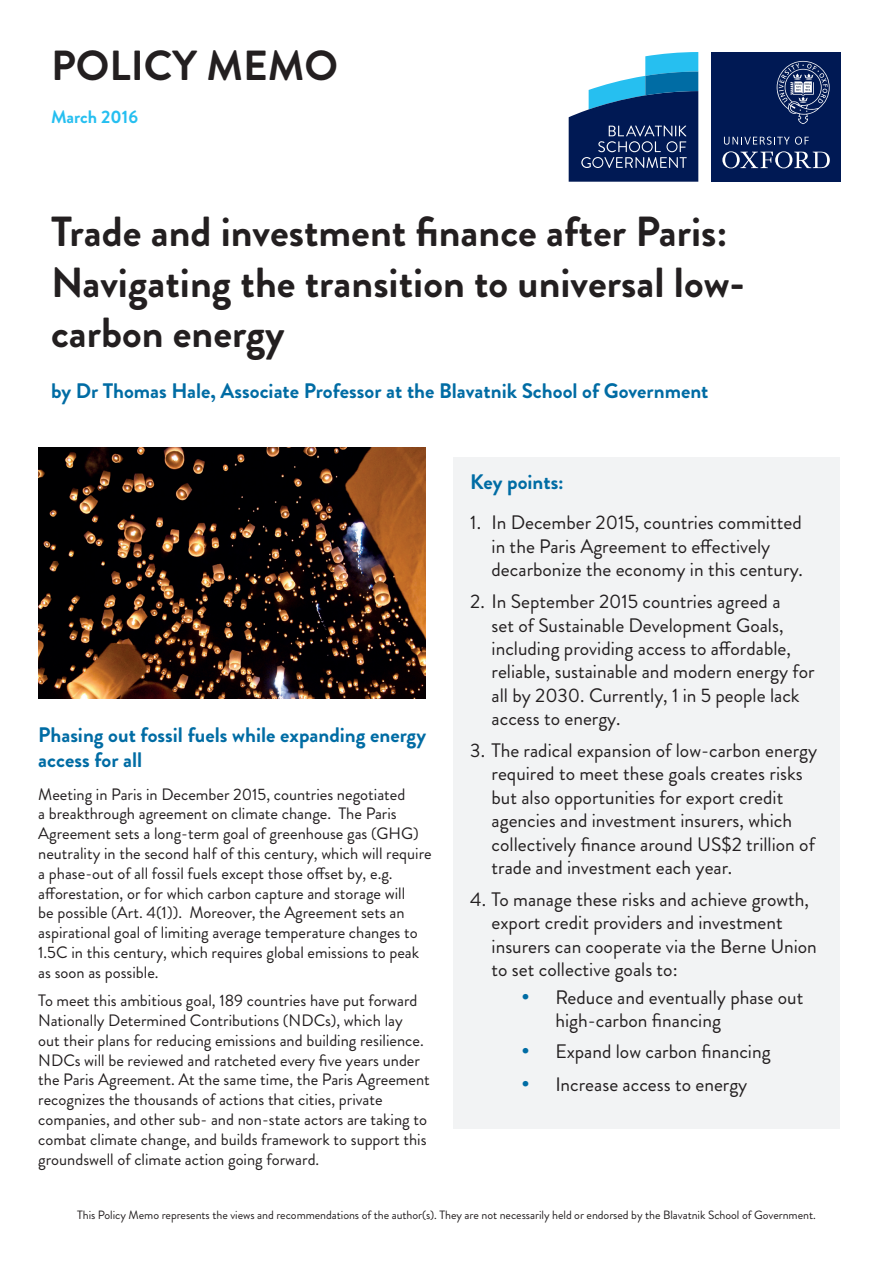
<style>
.page{position:relative;width:893px;height:1263px;background:#fff}
.page>*{position:absolute;margin:0;border:0;box-sizing:border-box;transform-origin:0 0}
.t1{font:700 42px/50.4px "Brandon Grotesque";color:#231f20}
.t2{font:700 21px/25.2px "Brandon Grotesque";color:#006ca4}
.t3{font:19.5px/23.4px "Brandon Grotesque";color:#231f20}
.t4{font:700 18px "Brandon Grotesque";color:#26bff0}
.t5{font:16.5px/19.8px "Brandon Grotesque";color:#231f20}
.t6{font:12px "Brandon Grotesque";letter-spacing:-.005em;color:#231f20}
.s1{color:#006ca4}
</style>
<div class="page">
<svg style="left:568px;top:52px;width:131px;height:130px"></svg>
<svg style="left:711px;top:52px;width:130px;height:130px;background:#152c62"></svg>
<img style="left:38px;top:447px;width:387px;height:251px">
<div style="left:453px;top:457px;width:387px;height:672px;background:#f2f3f4"></div>
<h1 class="t1" style="left:51px;top:41px;width:288px">POLICY MEMO</h1>
<p class="t4" style="left:51px;top:105px;width:89px">March 2016</p>
<h1 class="t1" style="left:51px;top:207px;width:695px">Trade and investment finance after Paris:<br>Navigating the transition to universal low&shy;carbon energy</h1>
<p class="t2" style="left:51px;top:378px;width:659px">by Dr Thomas Hale, Associate Professor at the Blavatnik School of Government</p>
<p class="t2" style="left:38px;top:722px;width:389px">Phasing out fossil fuels while expanding energy access for all</p>
<p class="t5" style="left:38px;top:784px;width:395px">Meeting in Paris in December 2015, countries negotiated<br>a breakthrough agreement on climate change. The Paris Agreement sets a long-term goal of greenhouse gas (GHG) neutrality in the second half of this century, which will require a phase-out of all fossil fuels except those offset by, e.g. afforestation, or for which carbon capture and storage will<br>be possible (Art. 4(1)). Moreover, the Agreement sets an aspirational goal of limiting average temperature changes to 1.5C in this century, which requires global emissions to peak as soon as possible.</p>
<p class="t5" style="left:38px;top:991px;width:393px">To meet this ambitious goal, 189 countries have put forward Nationally Determined Contributions (NDCs), which lay<br>out their plans for reducing emissions and building resilience.<br>NDCs will be reviewed and ratcheted every five years under the Paris Agreement. At the same time, the Paris Agreement recognizes the thousands of actions that cities, private companies, and other sub- and non-state actors are taking to combat climate change, and builds framework to support this groundswell of climate action going forward.</p>
<p class="t2" style="left:470px;top:469px;width:95px">Key points:</p>
<p class="t3" style="left:492px;top:511px;width:313px;text-indent:-21px">1. In December 2015, countries committed in the Paris Agreement to effectively decarbonize the economy in this century.</p>
<p class="t3" style="left:492px;top:590px;width:325px;text-indent:-21px">2. In September 2015 countries agreed a<br>set of Sustainable Development Goals, including providing access to affordable, reliable, sustainable and modern energy for all by 2030. Currently, 1 in 5 people lack access to energy.</p>
<p class="t3" style="left:492px;top:739px;width:327px;text-indent:-21px">3. The radical expansion of low-carbon energy required to meet these goals creates risks but also opportunities for export credit agencies and investment insurers, which collectively finance around US$2 trillion of trade and investment each year.</p>
<p class="t3" style="left:492px;top:888px;width:327px;text-indent:-21px">4. To manage these risks and achieve growth, export credit providers and investment insurers can cooperate via the Berne Union to set collective goals to:</p>
<p class="t3" style="left:555px;top:986px;width:249px;text-indent:-34px"><span class="s1">•</span> Reduce and eventually phase out high-carbon financing</p>
<p class="t3" style="left:521px;top:1040px;width:251px"><span class="s1">•</span> Expand low carbon financing</p>
<p class="t3" style="left:521px;top:1072px;width:228px"><span class="s1">•</span> Increase access to energy</p>
<p class="t6" style="left:77px;top:1206px;width:740px">This Policy Memo represents the views and recommendations of the author(s). They are not necessarily held or endorsed by the Blavatnik School of Government.</p>
</div>
